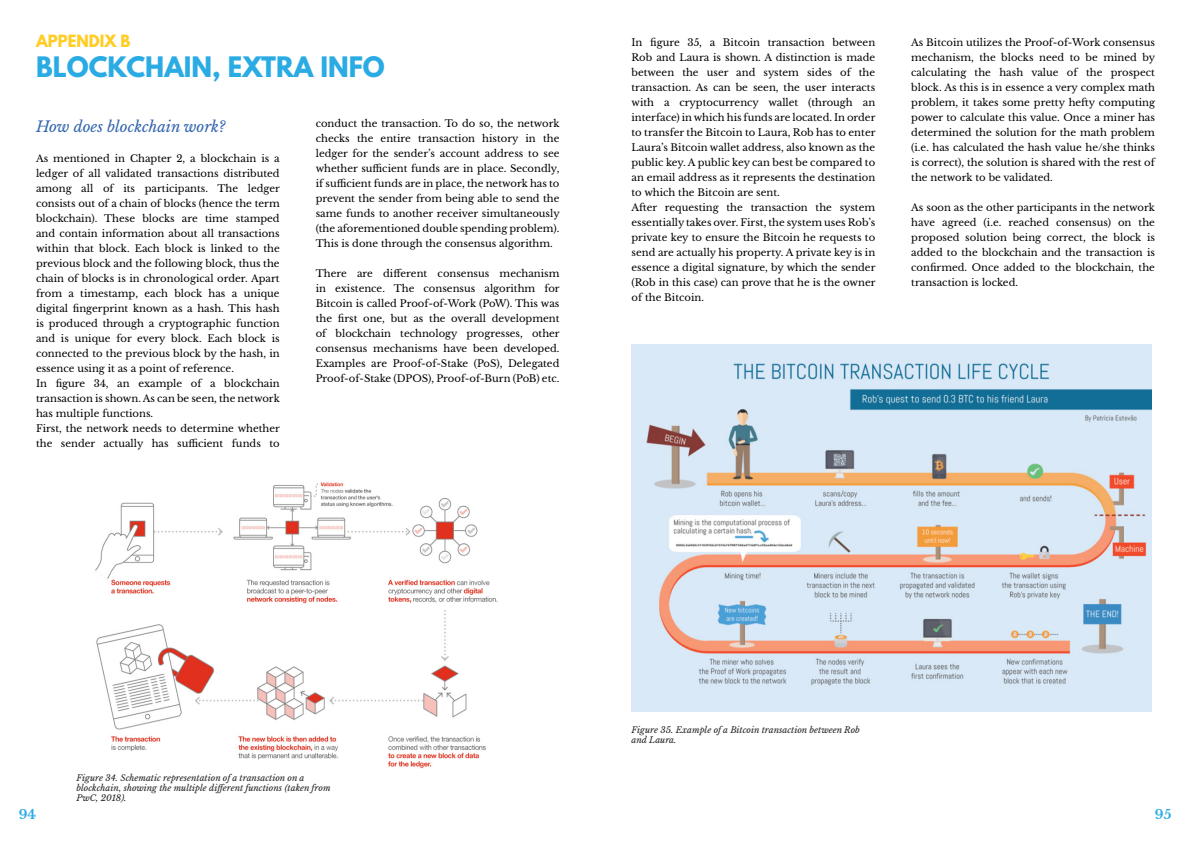
<style>
.page{position:relative;width:1191px;height:842px;background:#fff}
.page>*{position:absolute;margin:0;border:0;box-sizing:border-box;transform-origin:0 0}
.t1{font:700 25px "League Spartan";color:#2aabe4}
.t2{font:italic 15px "Libre Baskerville";color:#3466ad}
.Chapter{font:700 15px "League Spartan";color:#ffcd24}
.t3{font:700 13px "Libre Baskerville";color:#2aabe4}
.Text{font:10px/15px "Libre Baskerville";color:#000;text-align:justify}
.Figure_text{font:italic 8.7px/10.4px "Libre Baskerville";color:#231f20}
</style>
<div class="page">
<img style="left:95px;top:482px;width:403px;height:287px">
<img style="left:631px;top:344px;width:520px;height:368px">
<p class="Chapter" style="left:36px;top:29px;width:96px">APPENDIX B</p>
<p class="t1" style="left:36px;top:48px;width:350px">BLOCKCHAIN, EXTRA INFO</p>
<p class="t2" style="left:36px;top:117px;width:191px">How does blockchain work?</p>
<p class="Text" style="left:36px;top:151px;width:245px">As mentioned in Chapter 2, a blockchain is a ledger of all validated transactions distributed among all of its participants. The ledger consists out of a chain of blocks (hence the term blockchain). These blocks are time stamped and contain information about all transactions within that block. Each block is linked to the previous block and the following block, thus the chain of blocks is in chronological order. Apart from a timestamp, each block has a unique digital fingerprint known as a hash. This hash is produced through a cryptographic function and is unique for every block. Each block is connected to the previous block by the hash, in essence using it as a point of reference.</p>
<p class="Text" style="left:36px;top:376px;width:245px">In figure 34, an example of a blockchain transaction is shown. As can be seen, the network has multiple functions.</p>
<p class="Text" style="left:36px;top:421px;width:245px">First, the network needs to determine whether the sender actually has sufficient funds to</p>
<p class="Text" style="left:316px;top:116px;width:245px">conduct the transaction. To do so, the network checks the entire transaction history in the ledger for the sender’s account address to see whether sufficient funds are in place. Secondly, if sufficient funds are in place, the network has to prevent the sender from being able to send the same funds to another receiver simultaneously (the aforementioned double spending problem).<br>This is done through the consensus algorithm.</p>
<p class="Text" style="left:316px;top:266px;width:245px">There are different consensus mechanism in existence. The consensus algorithm for Bitcoin is called Proof-of-Work (PoW). This was the first one, but as the overall development of blockchain technology progresses, other consensus mechanisms have been developed.<br>Examples are Proof-of-Stake (PoS), Delegated Proof-of-Stake (DPOS), Proof-of-Burn (PoB) etc.</p>
<p class="Text" style="left:631px;top:35px;width:245px">In figure 35, a Bitcoin transaction between Rob and Laura is shown. A distinction is made between the user and system sides of the transaction. As can be seen, the user interacts with a cryptocurrency wallet (through an interface) in which his funds are located. In order to transfer the Bitcoin to Laura, Rob has to enter Laura’s Bitcoin wallet address, also known as the public key. A public key can best be compared to an email address as it represents the destination to which the Bitcoin are sent.</p>
<p class="Text" style="left:631px;top:200px;width:245px">After requesting the transaction the system essentially takes over. First, the system uses Rob’s private key to ensure the Bitcoin he requests to send are actually his property. A private key is in essence a digital signature, by which the sender (Rob in this case) can prove that he is the owner of the Bitcoin.</p>
<p class="Text" style="left:911px;top:35px;width:245px">As Bitcoin utilizes the Proof-of-Work consensus mechanism, the blocks need to be mined by calculating the hash value of the prospect block. As this is in essence a very complex math problem, it takes some pretty hefty computing power to calculate this value. Once a miner has determined the solution for the math problem (i.e. has calculated the hash value he/she thinks is correct), the solution is shared with the rest of the network to be validated.</p>
<p class="Text" style="left:911px;top:200px;width:245px">As soon as the other participants in the network have agreed (i.e. reached consensus) on the proposed solution being correct, the block is added to the blockchain and the transaction is confirmed. Once added to the blockchain, the transaction is locked.</p>
<p class="Figure_text" style="left:77px;top:772px;width:255px">Figure 34. Schematic representation of a transaction on a blockchain, showing the multiple different functions (taken from<br>PwC, 2018).</p>
<p class="Figure_text" style="left:631px;top:724px;width:230px">Figure 35. Example of a Bitcoin transaction between Rob and Laura.</p>
<h3 class="t3" style="left:19px;top:806px;width:19px">94</h3>
<h3 class="t3" style="left:1155px;top:806px;width:18px">95</h3>
</div>
